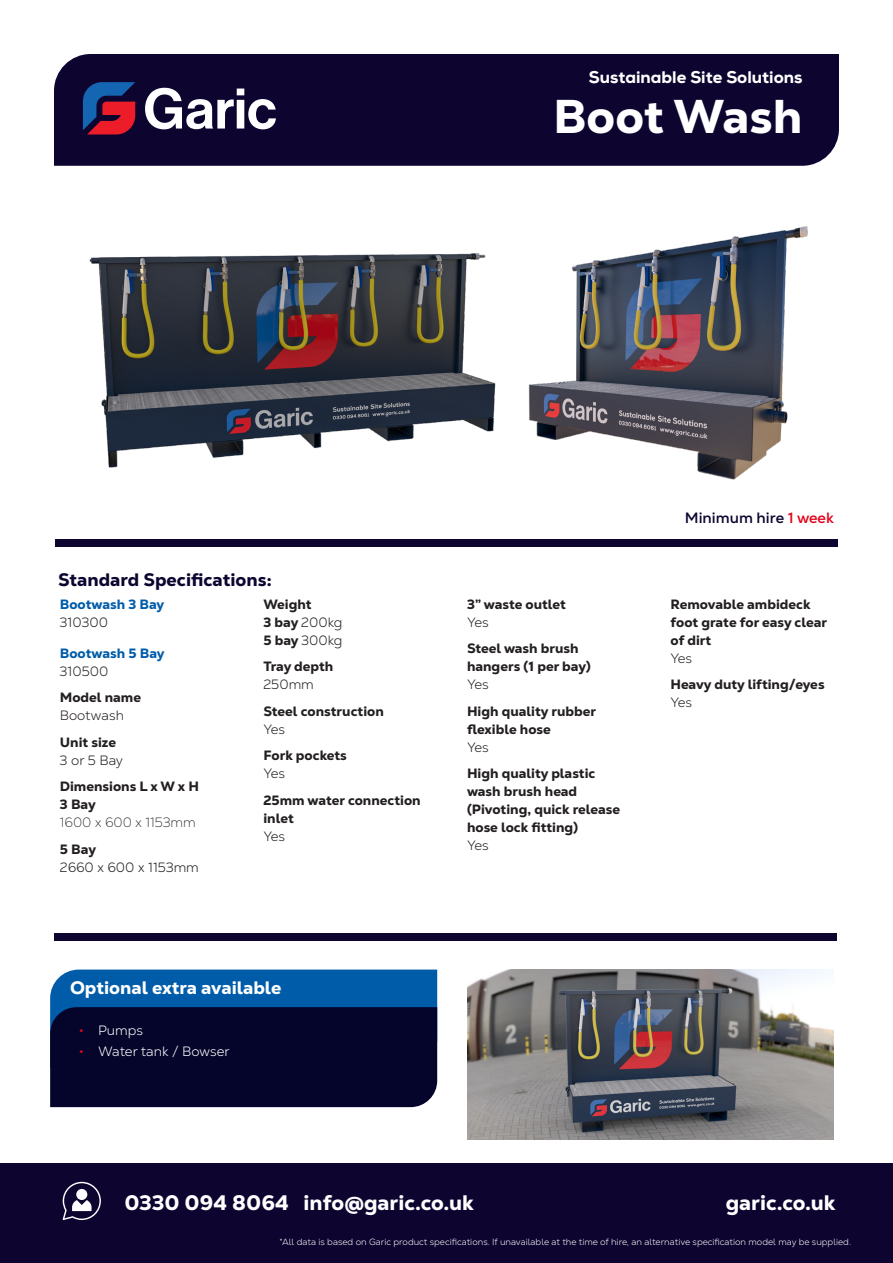
<style>
.page{position:relative;width:893px;height:1263px;background:#fff}
.page>*{position:absolute;margin:0;border:0;box-sizing:border-box;transform-origin:0 0}
.Product_name{font:800 47.4px "Nexa Text";color:#fff}
.t1{font:800 21px "Nexa Text";color:#fff}
.t2{font:800 18px "Nexa Text";color:#0d0530}
.heading{font:800 18px "Nexa Text";color:#fff}
.t3{font:800 16.8px "Nexa";color:#fff}
.t4{font:700 15px "Nexa Text";color:#0d0530}
.Table_bold{font:800 13.5px/18px "Nexa Text";color:#231f20}
.Table_bold-2{font:800 13.5px/18px "Nexa Text";color:#005ca9}
.t5{font:300 13.5px "Nexa Text";color:#fff}
.Table_bold-3{font:300 13.5px/18px "Nexa Text";color:#231f20}
.t6{font:300 9px "Nexa Text";color:#fff}
.s1{font-weight:300;color:#231f20}
.s2{font-weight:300}
.s3{font-weight:200}
.s4{font-weight:800}
.s5{font-weight:200;font-size:15px;color:#e3051b}
.s6{color:#e3051b}
</style>
<div class="page">
<div style="left:0;top:1163px;width:893px;height:100px;background:#0d0530"></div>
<svg style="left:63px;top:1182px;width:38px;height:38px"></svg>
<div style="left:76px;top:1189px;width:11px;height:11px;background:#fff;border-radius:50%"></div>
<div style="left:54px;top:54px;width:785px;height:112px;background:#0d0530"></div>
<svg style="left:83px;top:82px;width:52px;height:52px;background:#622e5a"></svg>
<svg style="left:145px;top:88px;width:131px;height:41px"></svg>
<svg style="left:50px;top:969px;width:387px;height:138px;background:#061f50"></svg>
<div style="left:54px;top:933px;width:783px;height:7px;background:#0d0530"></div>
<div style="left:55px;top:539px;width:783px;height:7px;background:#0d0530"></div>
<img style="left:55px;top:254px;width:496px;height:293px">
<img style="left:451px;top:226px;width:357px;height:265px">
<img style="left:467px;top:969px;width:367px;height:171px">
<p class="t3" style="left:589px;top:66px;width:215px">Sustainable Site Solutions</p>
<p class="Product_name" style="left:553px;top:86px;width:251px">Boot Wash</p>
<h3 class="t2" style="left:58px;top:568px;width:215px">Standard Specifications:</h3>
<p class="Table_bold-2" style="left:60px;top:595px;width:106px">Bootwash 3 Bay<br><span class="s1">310300</span></p>
<p class="Table_bold-2" style="left:60px;top:644px;width:106px">Bootwash 5 Bay<br><span class="s1">310500</span></p>
<p class="Table_bold" style="left:60px;top:688px;width:83px">Model name<br><span class="s2">Bootwash</span></p>
<p class="Table_bold" style="left:60px;top:733px;width:65px">Unit size<br><span class="s2">3 or 5 Bay</span></p>
<p class="Table_bold" style="left:60px;top:777px;width:141px">Dimensions L x W x H<br>3 Bay<br><span class="s3">1600 x 600 x 1153mm</span></p>
<p class="Table_bold-3" style="left:60px;top:840px;width:141px"><span class="s4">5 Bay<br></span>2660 x 600 x 1153mm</p>
<p class="Table_bold" style="left:263px;top:595px;width:81px">Weight<br>3 bay <span class="s2">200kg<br></span>5 bay <span class="s2">300kg</span></p>
<p class="Table_bold" style="left:263px;top:657px;width:71px">Tray depth<br><span class="s2">250mm</span></p>
<p class="Table_bold" style="left:263px;top:702px;width:122px">Steel construction<br><span class="s2">Yes</span></p>
<p class="Table_bold" style="left:263px;top:746px;width:85px">Fork pockets<br><span class="s2">Yes</span></p>
<p class="Table_bold" style="left:263px;top:791px;width:159px">25mm water connection inlet<br><span class="s2">Yes</span></p>
<p class="heading" style="left:70px;top:977px;width:213px">Optional extra available</p>
<p class="t5" style="left:79px;top:1022px;width:66px"><span class="s5">•</span> Pumps</p>
<p class="t5" style="left:79px;top:1043px;width:153px"><span class="s5">•</span> Water tank / Bowser</p>
<p class="Table_bold" style="left:467px;top:595px;width:101px">3” waste outlet<br><span class="s2">Yes</span></p>
<p class="Table_bold" style="left:467px;top:639px;width:125px">Steel wash brush hangers (1 per bay)<br><span class="s2">Yes</span></p>
<p class="Table_bold" style="left:467px;top:702px;width:131px">High quality rubber flexible hose<br><span class="s2">Yes</span></p>
<p class="Table_bold" style="left:467px;top:764px;width:155px">High quality plastic wash brush head (Pivoting, quick release hose lock fitting)<br><span class="s2">Yes</span></p>
<p class="t4" style="left:685px;top:508px;width:151px">Minimum hire <span class="s6">1 week</span></p>
<p class="Table_bold" style="left:670px;top:595px;width:158px">Removable ambideck foot grate for easy clear of dirt<br><span class="s2">Yes</span></p>
<p class="Table_bold" style="left:670px;top:675px;width:156px">Heavy duty lifting/eyes<br><span class="s2">Yes</span></p>
<h2 class="t1" style="left:124px;top:1189px;width:351px">0330 094 8064 info@garic.co.uk</h2>
<h2 class="t1" style="left:726px;top:1189px;width:111px">garic.co.uk</h2>
<p class="t6" style="left:279px;top:1236px;width:573px">*All data is based on Garic product specifications. If unavailable at the time of hire, an alternative specification model may be supplied.</p>
</div>
